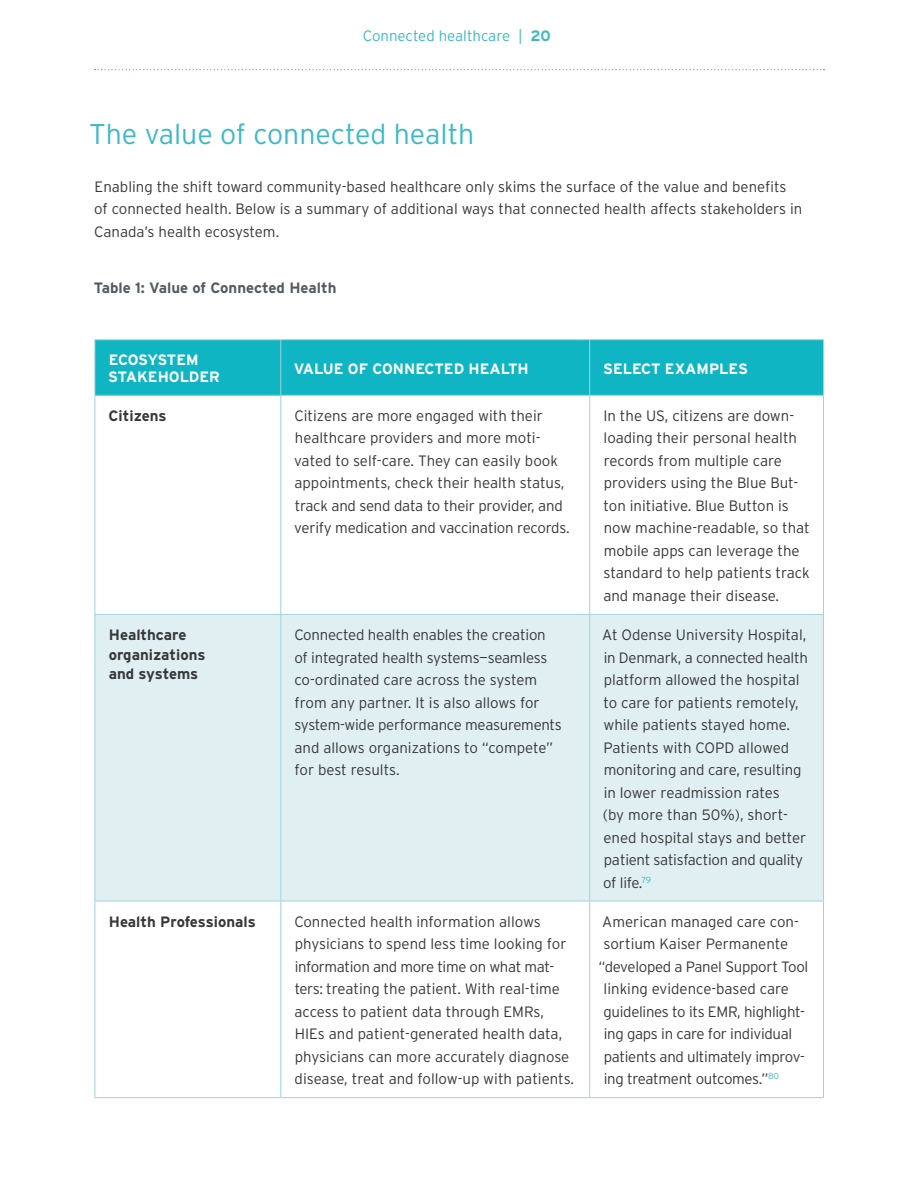
<style>
.page{position:relative;width:918px;height:1188px;background:#fff}
.page>*{position:absolute;margin:0;border:0;box-sizing:border-box;transform-origin:0 0}
.t1{font:300 28.5px "Interstate";color:#3db9c6}
.t2{font:300 15px/22.5px "Interstate";color:#383839}
.t3{font:300 15px "Interstate";letter-spacing:-.02em;color:#383839}
.t4{font:700 15px/19.5px "Interstate";color:#383839}
.t5{font:700 15px/16.5px "Interstate";color:#fff}
.t6{font:700 15px "Interstate";color:#535b62}
.t7{font:300 15px "Interstate";color:#3db9c6}
.s1{font-weight:700}
</style>
<div class="page">
<svg style="left:94px;top:69px;width:731px;height:1px"></svg>
<div style="left:95px;top:340px;width:186px;height:55px;background:#0fb5c2"></div>
<div style="left:281px;top:340px;width:542px;height:55px;background:#0fb5c2"></div>
<div style="left:95px;top:615px;width:728px;height:286px;background:#e0f0f2"></div>
<hr style="left:94px;top:340px;width:1px;height:55px;background:#9ed4dc">
<hr style="left:94px;top:339px;width:187px;height:1px;background:#9ed4dc">
<hr style="left:94px;top:395px;width:187px;height:1px;background:#9ed4dc">
<hr style="left:280px;top:340px;width:1px;height:55px;background:#9ed4dc">
<hr style="left:281px;top:339px;width:309px;height:1px;background:#9ed4dc">
<hr style="left:281px;top:395px;width:309px;height:1px;background:#9ed4dc">
<hr style="left:589px;top:340px;width:1px;height:55px;background:#9ed4dc">
<hr style="left:590px;top:339px;width:234px;height:1px;background:#9ed4dc">
<hr style="left:823px;top:340px;width:1px;height:55px;background:#9ed4dc">
<hr style="left:590px;top:395px;width:234px;height:1px;background:#9ed4dc">
<hr style="left:94px;top:396px;width:1px;height:218px;background:#9ed4dc">
<hr style="left:280px;top:396px;width:1px;height:218px;background:#9ed4dc">
<hr style="left:589px;top:396px;width:1px;height:218px;background:#9ed4dc">
<hr style="left:823px;top:396px;width:1px;height:218px;background:#9ed4dc">
<hr style="left:94px;top:615px;width:1px;height:286px;background:#9ed4dc">
<hr style="left:94px;top:614px;width:187px;height:1px;background:#9ed4dc">
<hr style="left:281px;top:614px;width:309px;height:1px;background:#9ed4dc">
<hr style="left:590px;top:614px;width:234px;height:1px;background:#9ed4dc">
<hr style="left:280px;top:615px;width:1px;height:286px;background:#9ed4dc">
<hr style="left:589px;top:615px;width:1px;height:286px;background:#9ed4dc">
<hr style="left:823px;top:615px;width:1px;height:286px;background:#9ed4dc">
<hr style="left:94px;top:901px;width:1px;height:196px;background:#9ed4dc">
<hr style="left:94px;top:901px;width:187px;height:1px;background:#9ed4dc">
<hr style="left:281px;top:901px;width:309px;height:1px;background:#9ed4dc">
<hr style="left:590px;top:901px;width:234px;height:1px;background:#9ed4dc">
<hr style="left:280px;top:901px;width:1px;height:196px;background:#9ed4dc">
<hr style="left:589px;top:901px;width:1px;height:196px;background:#9ed4dc">
<hr style="left:823px;top:901px;width:1px;height:196px;background:#9ed4dc">
<hr style="left:94px;top:1097px;width:187px;height:1px;background:#9ed4dc">
<hr style="left:281px;top:1097px;width:309px;height:1px;background:#9ed4dc">
<hr style="left:590px;top:1097px;width:234px;height:1px;background:#9ed4dc">
<p class="t7" style="left:363px;top:27px;width:189px">Connected healthcare | <span class="s1">20</span></p>
<h1 class="t1" style="left:89px;top:118px;width:387px">The value of connected health</h1>
<p class="t2" style="left:94px;top:175px;width:710px">Enabling the shift toward community-based healthcare only skims the surface of the value and benefits of connected health. Below is a summary of additional ways that connected health affects stakeholders in<br>Canada’s health ecosystem.</p>
<p class="t6" style="left:94px;top:279px;width:244px">Table 1: Value of Connected Health</p>
<p class="t5" style="left:108px;top:352px;width:113px">ECOSYSTEM<br>STAKEHOLDER</p>
<p class="t5" style="left:294px;top:360px;width:237px">VALUE OF CONNECTED HEALTH</p>
<p class="t5" style="left:603px;top:360px;width:146px">SELECT EXAMPLES</p>
<p class="t4" style="left:109px;top:406px;width:60px">Citizens</p>
<p class="t2" style="left:294px;top:404px;width:277px">Citizens are more engaged with their healthcare providers and more moti&shy;vated to self-care. They can easily book appointments, check their health status, track and send data to their provider, and verify medication and vaccination records.</p>
<p class="t2" style="left:603px;top:404px;width:208px">In the US, citizens are down&shy;loading their personal health records from multiple care providers using the Blue But&shy;ton initiative. Blue Button is now machine-readable, so that mobile apps can leverage the standard to help patients track and manage their disease.</p>
<p class="t4" style="left:109px;top:625px;width:98px">Healthcare organizations and systems</p>
<p class="t2" style="left:294px;top:623px;width:269px">Connected health enables the creation of integrated health systems—seamless co-ordinated care across the system from any partner. It is also allows for system-wide performance measurements and allows organizations to “compete” for best results.</p>
<p class="t2" style="left:602px;top:623px;width:207px">At Odense University Hospital, in Denmark, a connected health platform allowed the hospital to care for patients remotely, while patients stayed home.<br>Patients with COPD allowed monitoring and care, resulting in lower readmission rates<br>(by more than 50%), short&shy;ened hospital stays and better patient satisfaction and quality of life.<sup>79</sup></p>
<p class="t4" style="left:109px;top:912px;width:148px">Health Professionals</p>
<p class="t2" style="left:294px;top:910px;width:281px">Connected health information allows physicians to spend less time looking for information and more time on what mat&shy;ters: treating the patient. With real-time access to patient data through EMRs, HIEs and patient-generated health data, physicians can more accurately diagnose disease, treat and follow-up with patients.</p>
<p class="t2" style="left:602px;top:910px;width:198px">American managed care con-</p>
<p class="t2" style="left:604px;top:932px;width:186px">sortium Kaiser Permanente</p>
<p class="t3" style="left:598px;top:958px;width:211px">“developed a Panel Support Tool</p>
<p class="t2" style="left:604px;top:977px;width:187px">linking evidence-based care</p>
<p class="t3" style="left:604px;top:1003px;width:203px">guidelines to its EMR, highlight-</p>
<p class="t3" style="left:604px;top:1025px;width:190px">ing gaps in care for individual</p>
<p class="t3" style="left:604px;top:1048px;width:203px">patients and ultimately improv-</p>
<p class="t3" style="left:604px;top:1070px;width:177px">ing treatment outcomes.”<sup>80</sup></p>
</div>
